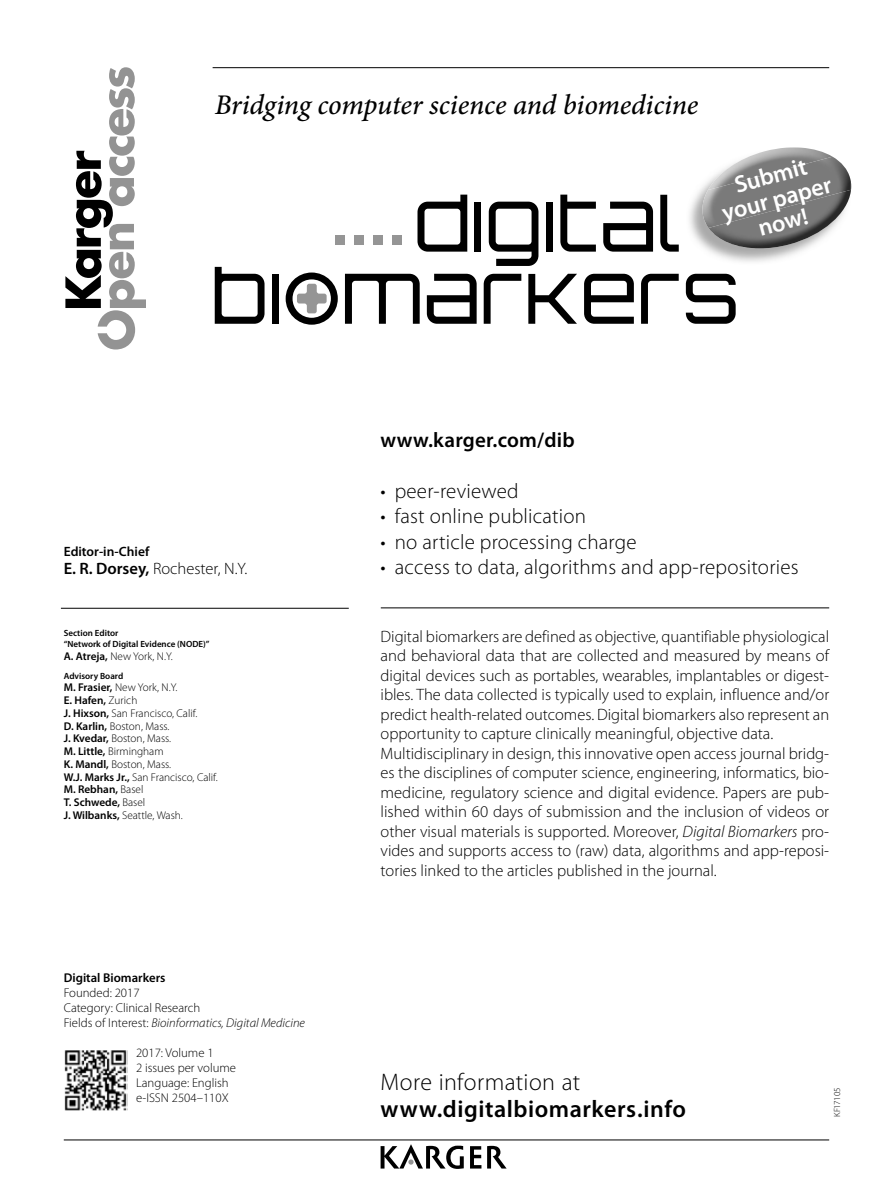
<style>
.page{position:relative;width:893px;height:1191px;background:#fff}
.page>*{position:absolute;margin:0;border:0;box-sizing:border-box;transform-origin:0 0}
.t1{font:italic 500 28.5px "Minion Pro";letter-spacing:-.005em;color:#000}
.t2{font:600 24px "Myriad Pro";letter-spacing:.02em;color:#000}
.t3{font:600 24px/24px "Myriad Pro";color:#fff;text-align:center}
.t4{font:300 24px "Myriad Pro";letter-spacing:.015em;color:#000}
.t5{font:300 21px "Myriad Pro";letter-spacing:.01em;color:#000}
.t6{font:600 21px "Myriad Pro";letter-spacing:.01em;color:#000}
.t7{font:300 16.5px/19.5px "Myriad Pro";color:#000}
.t8{font:600 13.5px "Myriad Pro";color:#000}
.t9{font:300 12.75px/15px "Myriad Pro";color:#000}
.t10{font:600 12.75px "Myriad Pro";color:#000}
.t11{font:300 11.25px/12.8px "Myriad Pro";color:#000}
.t12{font:600 9px/10.5px "Myriad Pro";color:#000}
.t13{font:300 9px "Myriad Pro";letter-spacing:-.035em;color:#000}
.s1{font-weight:600}
.s2{font-style:italic}
</style>
<div class="page">
<hr style="left:213px;top:67px;width:616px;height:1px;background:#000">
<hr style="left:64px;top:1139px;width:765px;height:1px;background:#000">
<img style="left:64px;top:1050px;width:63px;height:61px">
<svg style="left:65px;top:67px;width:81px;height:282px"></svg>
<hr style="left:381px;top:607px;width:448px;height:1px;background:#000">
<hr style="left:61px;top:608px;width:288px;height:1px;background:#000">
<svg style="left:381px;top:1144px;width:83px;height:24px"></svg>
<svg style="left:470px;top:1146px;width:11px;height:22px"></svg>
<svg style="left:487px;top:1145px;width:19px;height:23px"></svg>
<img style="left:689px;top:188px;width:118px;height:74px">
<svg style="left:786px;top:147px;width:15px;height:1px"></svg>
<img style="left:748px;top:148px;width:85px;height:9px">
<img style="left:708px;top:228px;width:125px;height:20px">
<img style="left:702px;top:157px;width:149px;height:71px">
<svg style="left:417px;top:195px;width:50px;height:57px"></svg>
<div style="left:474px;top:202px;width:7px;height:50px;background:#000"></div>
<svg style="left:489px;top:202px;width:49px;height:64px"></svg>
<div style="left:546px;top:202px;width:7px;height:50px;background:#000"></div>
<svg style="left:560px;top:195px;width:36px;height:57px"></svg>
<svg style="left:603px;top:202px;width:50px;height:50px"></svg>
<svg style="left:660px;top:195px;width:19px;height:57px"></svg>
<svg style="left:215px;top:267px;width:50px;height:57px"></svg>
<div style="left:272px;top:274px;width:7px;height:50px;background:#000"></div>
<svg style="left:345px;top:274px;width:75px;height:50px"></svg>
<svg style="left:427px;top:274px;width:50px;height:50px"></svg>
<svg style="left:484px;top:274px;width:37px;height:50px"></svg>
<svg style="left:528px;top:274px;width:49px;height:50px"></svg>
<svg style="left:584px;top:274px;width:50px;height:50px"></svg>
<svg style="left:641px;top:274px;width:38px;height:50px"></svg>
<svg style="left:686px;top:274px;width:50px;height:50px"></svg>
<svg style="left:286px;top:272px;width:52px;height:53px"></svg>
<div style="left:335px;top:235px;width:10px;height:10px;background:#959595"></div>
<div style="left:354px;top:235px;width:10px;height:10px;background:#959595"></div>
<div style="left:373px;top:235px;width:10px;height:10px;background:#959595"></div>
<div style="left:392px;top:235px;width:10px;height:10px;background:#959595"></div>
<h1 class="t1" style="left:215px;top:86px;width:485px">Bridging computer science and biomedicine</h1>
<h2 class="t3" style="left:713px;top:179px;width:114px;rotate:-15deg">Submit your paper now!</h2>
<p class="t8" style="left:64px;top:544px;width:87px">Editor-in-Chief</p>
<p class="t7" style="left:64px;top:559px;width:185px"><span class="s1">E. R. Dorsey,</span> Rochester, N.Y.</p>
<p class="t12" style="left:64px;top:628px;width:147px">Section Editor<br>“Network of Digital Evidence (NODE)”</p>
<p class="t11" style="left:64px;top:649px;width:111px"><span class="s1">A. Atreja,</span> New York, N.Y.</p>
<p class="t12" style="left:64px;top:670px;width:61px">Advisory Board</p>
<p class="t11" style="left:64px;top:681px;width:156px"><span class="s1">M. Frasier,</span> New York, N.Y.<br><span class="s1">E. Hafen,</span> Zurich<br><span class="s1">J. Hixson,</span> San Francisco, Calif.<br><span class="s1">D. Karlin,</span> Boston, Mass.<br><span class="s1">J. Kvedar,</span> Boston, Mass.<br><span class="s1">M. Little,</span> Birmingham<br><span class="s1">K. Mandl,</span> Boston, Mass.<br><span class="s1">W.J. Marks Jr.,</span> San Francisco, Calif.<br><span class="s1">M. Rebhan,</span> Basel<br><span class="s1">T. Schwede,</span> Basel<br><span class="s1">J. Wilbanks,</span> Seattle, Wash.</p>
<p class="t10" style="left:64px;top:970px;width:103px">Digital Biomarkers</p>
<p class="t9" style="left:64px;top:985px;width:243px">Founded: 2017<br>Category: Clinical Research<br>Fields of Interest: <span class="s2">Bioinformatics, Digital Medicine</span></p>
<p class="t9" style="left:136px;top:1045px;width:102px">2017: Volume 1<br>2 issues per volume<br>Language: English e-ISSN 2504–110X</p>
<p class="t6" style="left:381px;top:428px;width:196px">www.karger.com/dib</p>
<p class="t5" style="left:381px;top:479px;width:139px">• peer-reviewed</p>
<p class="t5" style="left:381px;top:504px;width:207px">• fast online publication</p>
<p class="t5" style="left:381px;top:530px;width:258px">• no article processing charge</p>
<p class="t5" style="left:381px;top:555px;width:420px">• access to data, algorithms and app-repositories</p>
<p class="t7" style="left:381px;top:627px;width:450px">Digital biomarkers are defined as objective, quantifiable physiological and behavioral data that are collected and measured by means of digital devices such as portables, wearables, implantables or digest&shy;ibles. The data collected is typically used to explain, influence and/or predict health-related outcomes. Digital biomarkers also represent an opportunity to capture clinically meaningful, objective data.<br>Multidisciplinary in design, this innovative open access journal bridg&shy;es the disciplines of computer science, engineering, informatics, bio&shy;medicine, regulatory science and digital evidence. Papers are pub&shy;lished within 60 days of submission and the inclusion of videos or other visual materials is supported. Moreover, <span class="s2">Digital Biomarkers</span> pro&shy;vides and supports access to (raw) data, algorithms and app-reposi&shy;tories linked to the articles published in the journal.</p>
<h2 class="t4" style="left:381px;top:1069px;width:201px">More information at</h2>
<h2 class="t2" style="left:381px;top:1095px;width:307px">www.digitalbiomarkers.info</h2>
<p class="t13" style="left:832px;top:1117px;width:31px;rotate:-90deg">KF17105</p>
</div>
